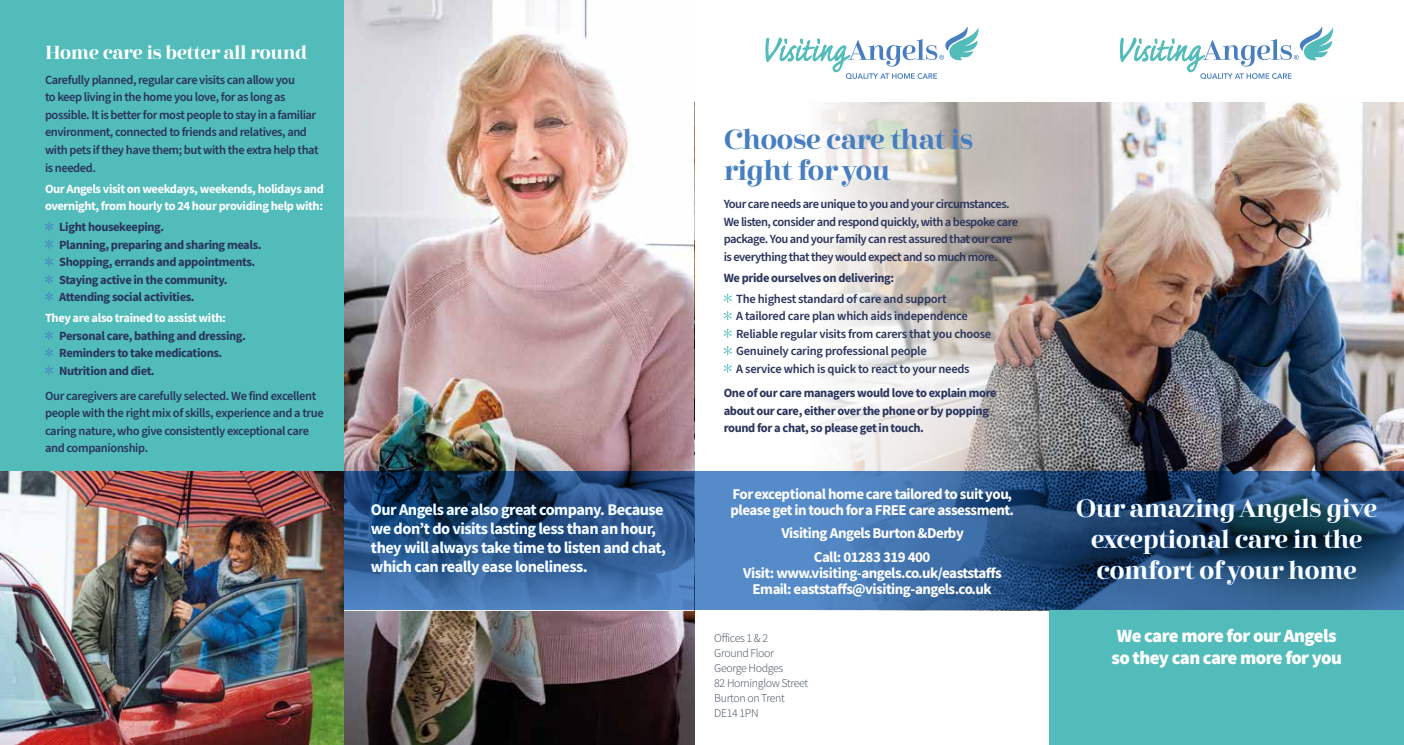
<style>
.page{position:relative;width:1404px;height:745px;background:#fff}
.page>*{position:absolute;margin:0;border:0;box-sizing:border-box;transform-origin:0 0}
.t1{font:27.5px/31.2px "Cabrito Didone Nor Bol";letter-spacing:-.03em;color:#477ec0}
.t2{font:25px/31.2px "Cabrito Didone Nor Bol";letter-spacing:-.03em;color:#fff;text-align:center}
.t3{font:900 18.75px/22.2px "Source Sans Pro";letter-spacing:-.03em;color:#fff}
.t4{font:18.75px "Cabrito Didone Nor Bol";letter-spacing:-.03em;color:#fff}
.t5{font:700 16.25px/18.8px "Source Sans Pro";letter-spacing:-.03em;color:#fff}
.t6{font:15px/16.2px "Source Sans Variable";letter-spacing:-.035em;color:#fff;text-align:center}
.t7{font:600 12.5px/17.5px "Source Sans Pro";letter-spacing:-.035em;color:#2a345c}
.t8{font:700 12.5px/17.5px "Source Sans Pro";letter-spacing:-.03em;color:#2a345c}
.t9{font:700 12.5px/17.5px "Source Sans Pro";letter-spacing:-.03em;color:#fff}
.t10{font:11.88px/15px "Source Sans Variable";letter-spacing:-.03em;color:#394756}
</style>
<div class="page">
<img style="left:344px;top:0;width:350px;height:744px">
<div style="left:0;top:0;width:344px;height:473px;background:#51bcba"></div>
<svg style="left:45px;top:222px;width:8px;height:9px"></svg>
<svg style="left:45px;top:239px;width:8px;height:9px"></svg>
<svg style="left:45px;top:257px;width:8px;height:9px"></svg>
<svg style="left:45px;top:274px;width:8px;height:9px"></svg>
<svg style="left:45px;top:292px;width:8px;height:9px"></svg>
<svg style="left:45px;top:331px;width:8px;height:8px"></svg>
<svg style="left:45px;top:348px;width:8px;height:9px"></svg>
<svg style="left:45px;top:366px;width:8px;height:8px"></svg>
<img style="left:1146px;top:102px;width:257px;height:369px">
<svg style="left:694px;top:102px;width:452px;height:511px"></svg>
<div style="left:1049px;top:609px;width:354px;height:135px;background:#51bcba"></div>
<svg style="left:723px;top:293px;width:8px;height:9px"></svg>
<svg style="left:723px;top:311px;width:8px;height:9px"></svg>
<svg style="left:723px;top:328px;width:8px;height:9px"></svg>
<svg style="left:723px;top:346px;width:8px;height:9px"></svg>
<svg style="left:723px;top:363px;width:8px;height:9px"></svg>
<svg style="left:1120px;top:27px;width:213px;height:52px"></svg>
<svg style="left:765px;top:27px;width:213px;height:52px"></svg>
<svg style="left:344px;top:471px;width:1059px;height:138px;background:#305b8d"></svg>
<img style="left:0;top:471px;width:344px;height:273px">
<h3 class="t4" style="left:45px;top:41px;width:264px">Home care is better all round</h3>
<p class="t7" style="left:45px;top:71px;width:275px">Carefully planned, regular care visits can allow you<br>to keep living in the home you love, for as long as possible. It is better for most people to stay in a familiar environment, connected to friends and relatives, and with pets if they have them; but with the extra help that is needed.</p>
<p class="t9" style="left:45px;top:179px;width:280px">Our Angels visit on weekdays, weekends, holidays and overnight, from hourly to 24 hour providing help with:</p>
<p class="t8" style="left:59px;top:218px;width:204px">Light housekeeping.<br>Planning, preparing and sharing meals.<br>Shopping, errands and appointments.<br>Staying active in the community.<br>Attending social activities.</p>
<p class="t9" style="left:45px;top:309px;width:182px">They are also trained to assist with:</p>
<p class="t8" style="left:59px;top:326px;width:188px">Personal care, bathing and dressing.<br>Reminders to take medications.<br>Nutrition and diet.</p>
<p class="t7" style="left:45px;top:387px;width:280px">Our caregivers are carefully selected. We find excellent people with the right mix of skills, experience and a true caring nature, who give consistently exceptional care and companionship.</p>
<h3 class="t5" style="left:371px;top:500px;width:296px">Our Angels are also great company. Because we don’t do visits lasting less than an hour, they will always take time to listen and chat, which can really ease loneliness.</h3>
<h1 class="t1" style="left:723px;top:124px;width:251px">Choose care that is right for you</h1>
<p class="t7" style="left:723px;top:195px;width:296px">Your care needs are unique to you and your circumstances.<br>We listen, consider and respond quickly, with a bespoke care package. You and your family can rest assured that our care is everything that they would expect and so much more.</p>
<p class="t8" style="left:723px;top:268px;width:172px">We pride ourselves on delivering:</p>
<p class="t7" style="left:736px;top:290px;width:256px">The highest standard of care and support<br>A tailored care plan which aids independence Reliable regular visits from carers that you choose Genuinely caring professional people<br>A service which is quick to react to your needs</p>
<p class="t8" style="left:723px;top:384px;width:274px">One of our care managers would love to explain more about our care, either over the phone or by popping round for a chat, so please get in touch.</p>
<p class="t6" style="left:730px;top:485px;width:285px;text-align:left">For exceptional home care tailored to suit you, please get in touch for a FREE care assessment.</p>
<p class="t6" style="left:781px;top:521px;width:184px;line-height:23.4px">Visiting Angels Burton &amp;Derby<br>Call: 01283 319 400</p>
<p class="t6" style="left:743px;top:564px;width:260px">Visit: www.visiting-angels.co.uk/eaststaffs<br>Email: eaststaffs@visiting-angels.co.uk</p>
<p class="t10" style="left:714px;top:630px;width:95px">Offices 1 &amp; 2<br>Ground Floor<br>George Hodges<br>82 Horninglow Street<br>Burton on Trent<br>DE14 1PN</p>
<h2 class="t2" style="left:1075px;top:492px;width:303px">Our amazing Angels give exceptional care in the comfort of your home</h2>
<h3 class="t3" style="left:1111px;top:624px;width:232px">We care more for our Angels so they can care more for you</h3>
</div>
